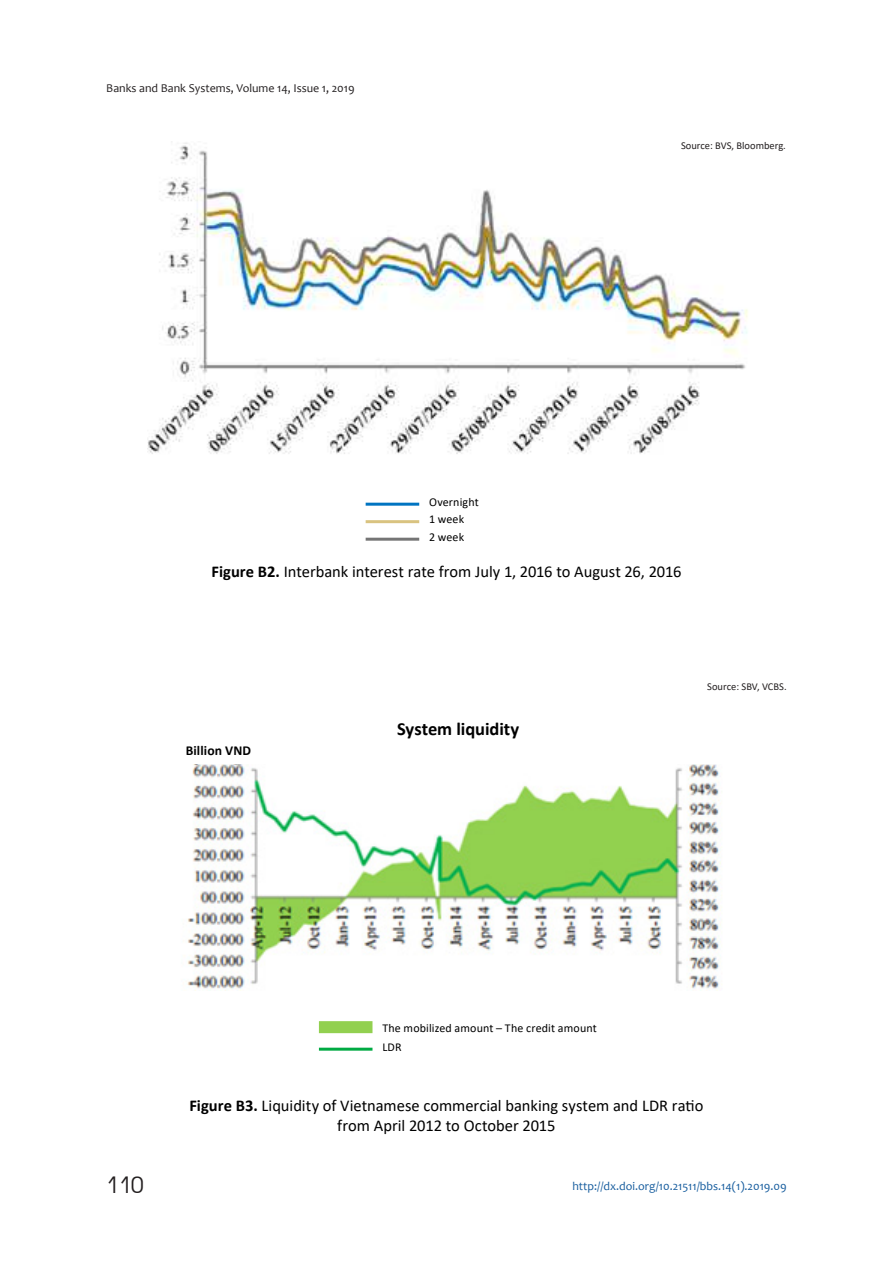
<style>
.page{position:relative;width:893px;height:1263px;background:#fff}
.page>*{position:absolute;margin:0;border:0;box-sizing:border-box;transform-origin:0 0}
.t1{font:22.5px "Avant Garde Gothic C";color:#231f20}
.t2{font:700 18.45px "Calibri";letter-spacing:-.005em;color:#000}
.t3{font:16.5px/19.8px "Calibri";letter-spacing:-.005em;color:#000;text-align:center}
.t4{font:700 13.65px "Calibri";letter-spacing:.01em;color:#000}
.t5{font:12px/17.5px "Calibri";letter-spacing:.01em;color:#000}
.t6{font:12px "Candara";color:#175d9e}
.t7{font:12px "Candara";color:#231f20}
.t8{font:10.5px "Calibri";color:#231f20}
.s1{font-weight:700}
</style>
<div class="page">
<img style="left:147px;top:141px;width:601px;height:313px">
<img style="left:187px;top:764px;width:534px;height:225px">
<hr style="left:366px;top:503px;width:53px;height:3px;background:#0074c1">
<hr style="left:366px;top:520px;width:53px;height:3px;background:#d9c380">
<hr style="left:366px;top:538px;width:53px;height:3px;background:#757575">
<div style="left:319px;top:1021px;width:53px;height:12px;background:#92d050"></div>
<hr style="left:319px;top:1048px;width:53px;height:3px;background:#00aa43">
<p class="t7" style="left:106px;top:83px;width:250px">Banks and Bank Systems, Volume 14, Issue 1, 2019</p>
<p class="t5" style="left:429px;top:493px;width:51px">Overnight<br>1 week<br>2 week</p>
<p class="t8" style="left:681px;top:138px;width:106px">Source: BVS, Bloomberg.</p>
<p class="t3" style="left:211px;top:561px;width:471px"><span class="s1">Figure B2.</span> Interbank interest rate from July 1, 2016 to August 26, 2016</p>
<p class="t4" style="left:186px;top:746px;width:67px">Billion VND</p>
<p class="t2" style="left:397px;top:722px;width:124px">System liquidity</p>
<p class="t8" style="left:707px;top:679px;width:81px">Source: SBV, VCBS.</p>
<p class="t5" style="left:382px;top:1018px;width:216px;line-height:19px">The mobilized amount – The credit amount<br>LDR</p>
<h1 class="t1" style="left:106px;top:1172px;width:39px">110</h1>
<p class="t3" style="left:189px;top:1095px;width:516px"><span class="s1">Figure B3.</span> Liquidity of Vietnamese commercial banking system and LDR ratio from April 2012 to October 2015</p>
<p class="t6" style="left:572px;top:1181px;width:216px">http://dx.doi.org/10.21511/bbs.14(1).2019.09</p>
</div>
